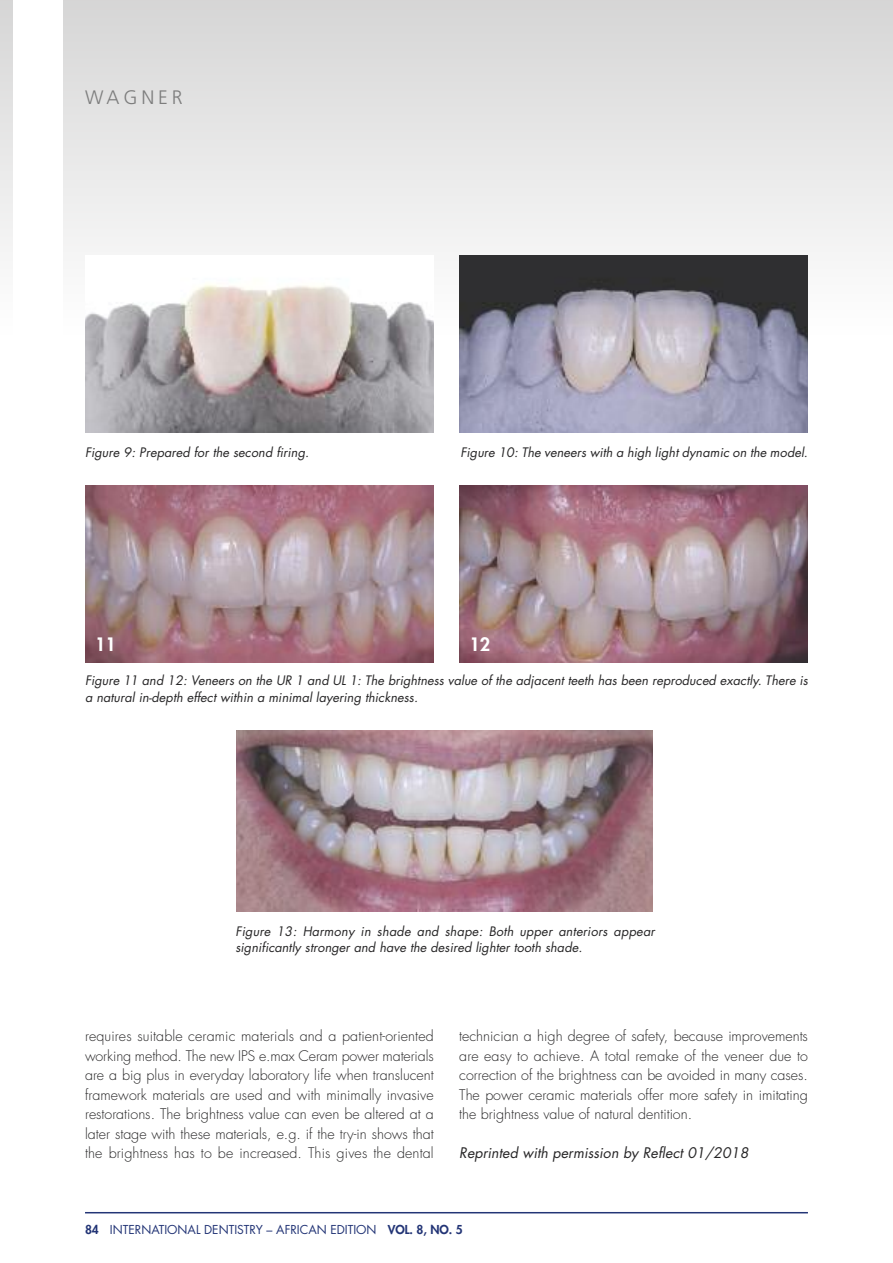
<style>
.page{position:relative;width:893px;height:1263px;background:#fff}
.page>*{position:absolute;margin:0;border:0;box-sizing:border-box;transform-origin:0 0}
.t1{font:300 19.5px "Frutiger";letter-spacing:.2em;color:#7d7d7d}
.t2{font:800 18px "Futura";color:#fff}
.t3{font:300 14.25px/19.5px "Futura";color:#272627;text-align:justify}
.t4{font:italic 14.25px "Futura";letter-spacing:.005em;color:#272627}
.t5{font:italic 12.75px/16.6px "Futura";letter-spacing:.005em;color:#272627}
.t6{font:12px "Futura";color:#233576}
.s1{font-weight:800}
</style>
<div class="page">
<svg style="left:0;top:0;width:13px;height:252px"></svg>
<img style="left:85px;top:485px;width:349px;height:178px">
<img style="left:459px;top:485px;width:349px;height:178px">
<div style="left:64px;top:0;width:829px;height:334px;background:linear-gradient(to bottom,#d6d5d5,#fefefe)"></div>
<hr style="left:85px;top:1212px;width:723px;height:1px;background:#233576">
<img style="left:85px;top:255px;width:349px;height:177px">
<img style="left:459px;top:255px;width:349px;height:177px">
<img style="left:237px;top:730px;width:416px;height:181px">
<h1 class="t1" style="left:85px;top:89px;width:99px">WAGNER</h1>
<p class="t5" style="left:85px;top:445px;width:226px">Figure 9: Prepared for the second firing.</p>
<p class="t5" style="left:460px;top:445px;width:349px">Figure 10: The veneers with a high light dynamic on the model.</p>
<p class="t2" style="left:95px;top:636px;width:22px">11</p>
<p class="t2" style="left:469px;top:636px;width:22px">12</p>
<p class="t5" style="left:85px;top:673px;width:724px">Figure 11 and 12: Veneers on the UR 1 and UL 1: The brightness value of the adjacent teeth has been reproduced exactly. There is a natural in-depth effect within a minimal layering thickness.</p>
<p class="t5" style="left:235px;top:924px;width:421px">Figure 13: Harmony in shade and shape: Both upper anteriors appear significantly stronger and have the desired lighter tooth shade.</p>
<p class="t3" style="left:85px;top:1028px;width:350px">requires suitable ceramic materials and a patient-oriented working method. The new IPS e.max Ceram power materials are a big plus in everyday laboratory life when translucent framework materials are used and with minimally invasive restorations. The brightness value can even be altered at a later stage with these materials, e.g. if the try-in shows that the brightness has to be increased. This gives the dental</p>
<p class="t3" style="left:459px;top:1028px;width:350px">technician a high degree of safety, because improvements are easy to achieve. A total remake of the veneer due to correction of the brightness can be avoided in many cases.<br>The power ceramic materials offer more safety in imitating the brightness value of natural dentition.</p>
<p class="t4" style="left:459px;top:1147px;width:291px">Reprinted with permission by Reflect 01/2018</p>
<p class="t6" style="left:85px;top:1224px;width:379px"><span class="s1">84</span> INTERNATIONAL DENTISTRY – AFRICAN EDITION <span class="s1">VOL. 8, NO. 5</span></p>
</div>
